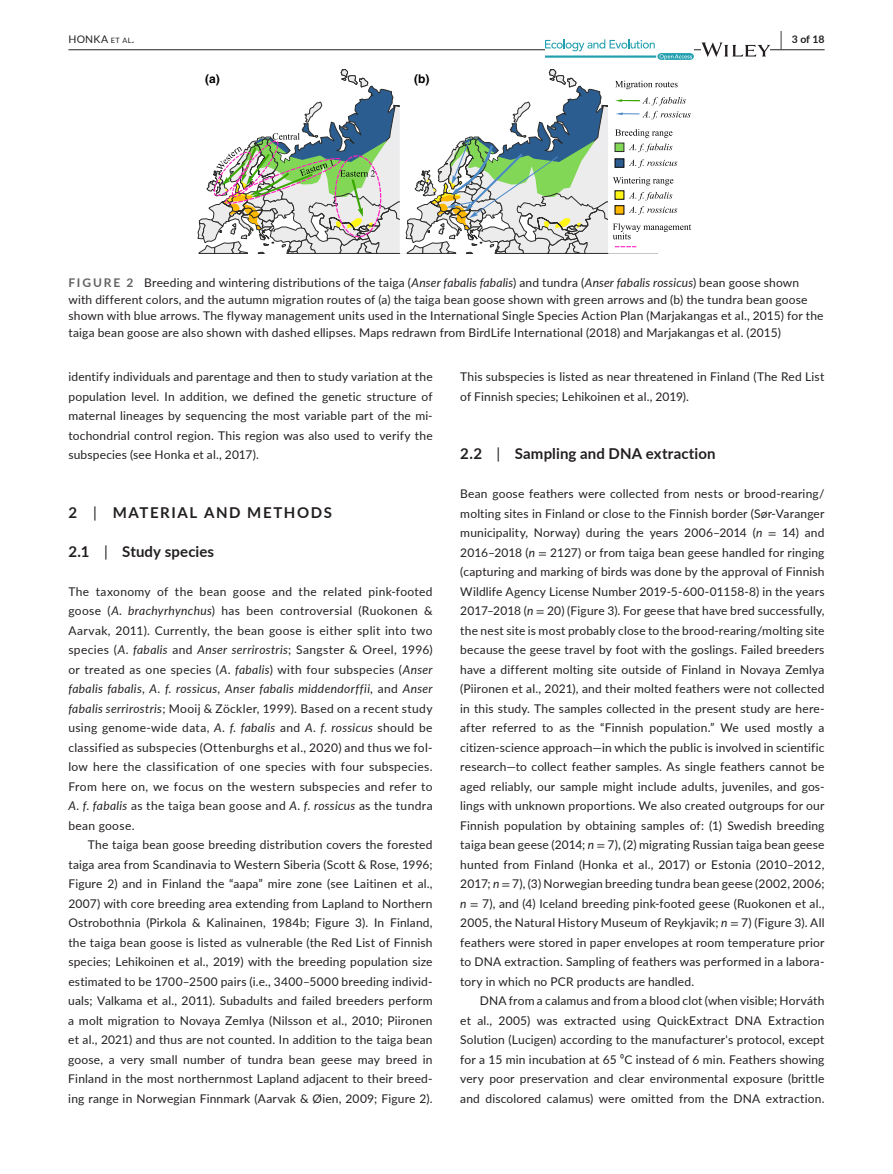
<style>
.page{position:relative;width:893px;height:1174px;background:#fff}
.page>*{position:absolute;margin:0;border:0;box-sizing:border-box;transform-origin:0 0}
.t1{font:700 15px "Lato";letter-spacing:.01em;color:#231f20}
.t2{font:700 15px "Lato";letter-spacing:.11em;color:#231f20}
.t3{font:12px/19.5px "Lato";letter-spacing:.015em;color:#231f20;text-align:justify}
.t4{font:700 12px "Helvetica";color:#000}
.t5{font:10.5px "Lato";letter-spacing:.02em;color:#231f20}
.t6{font:700 10.5px "Lato";color:#231f20}
.s1{font-size:7.35px}
.s2{font-size:19.5px}
.s3{font-weight:700;color:#636366}
.s4{font-style:italic}
.s5{font-weight:400}
.s6{font-family:"STIX"}
</style>
<div class="page">
<hr style="left:68px;top:49px;width:756px;height:1px;background:#231f20">
<svg style="left:545px;top:39px;width:149px;height:21px"></svg>
<svg style="left:701px;top:42px;width:69px;height:15px"></svg>
<svg style="left:198px;top:69px;width:493px;height:185px"></svg>
<p class="t5" style="left:68px;top:31px;width:67px">HONKA <span class="s1">et al</span>.</p>
<p class="t6" style="left:780px;top:31px;width:46px"><span class="s2">|</span> 3 of 18</p>
<p class="t4" style="left:205px;top:71px;width:16px">(a)</p>
<p class="t4" style="left:414px;top:71px;width:17px">(b)</p>
<p class="t3" style="left:68px;top:274px;width:757px;line-height:16.5px;text-align:left"><span class="s3">FIGURE 2</span> Breeding and wintering distributions of the taiga (<span class="s4">Anser fabalis fabalis</span>) and tundra (<span class="s4">Anser fabalis rossicus</span>) bean goose shown with different colors, and the autumn migration routes of (a) the taiga bean goose shown with green arrows and (b) the tundra bean goose shown with blue arrows. The flyway management units used in the International Single Species Action Plan (Marjakangas et al., 2015) for the taiga bean goose are also shown with dashed ellipses. Maps redrawn from BirdLife International (2018) and Marjakangas et al. (2015)</p>
<p class="t3" style="left:68px;top:366px;width:366px">identify individuals and parentage and then to study variation at the population level. In addition, we defined the genetic structure of maternal lineages by sequencing the most variable part of the mi&shy;tochondrial control region. This region was also used to verify the subspecies (see Honka et al., 2017).</p>
<p class="t2" style="left:68px;top:501px;width:265px">2 <span class="s5">|</span> MATERIAL AND METHODS</p>
<p class="t1" style="left:68px;top:540px;width:147px">2.1 <span class="s5">|</span> Study species</p>
<p class="t3" style="left:68px;top:581px;width:366px">The taxonomy of the bean goose and the related pink-footed goose (<span class="s4">A. brachyrhynchus</span>) has been controversial (Ruokonen &amp; Aarvak, 2011). Currently, the bean goose is either split into two species (<span class="s4">A. fabalis</span> and <span class="s4">Anser serrirostris</span>; Sangster &amp; Oreel, 1996) or treated as one species (<span class="s4">A. fabalis</span>) with four subspecies (<span class="s4">Anser fabalis fabalis</span>, <span class="s4">A. f. rossicus</span>, <span class="s4">Anser fabalis middendorffii</span>, and <span class="s4">Anser fabalis serrirostris</span>; Mooij &amp; Zöckler, 1999). Based on a recent study using genome-wide data, <span class="s4">A. f. fabalis</span> and <span class="s4">A. f. rossicus</span> should be classified as subspecies (Ottenburghs et al., 2020) and thus we fol&shy;low here the classification of one species with four subspecies.<br>From here on, we focus on the western subspecies and refer to <span class="s4">A. f. fabalis</span> as the taiga bean goose and <span class="s4">A. f. rossicus</span> as the tundra bean goose.</p>
<p class="t3" style="left:68px;top:834px;width:366px;text-indent:20px">The taiga bean goose breeding distribution covers the forested taiga area from Scandinavia to Western Siberia (Scott &amp; Rose, 1996; Figure 2) and in Finland the “aapa” mire zone (see Laitinen et al., 2007) with core breeding area extending from Lapland to Northern Ostrobothnia (Pirkola &amp; Kalinainen, 1984b; Figure 3). In Finland, the taiga bean goose is listed as vulnerable (the Red List of Finnish species; Lehikoinen et al., 2019) with the breeding population size estimated to be 1700–2500 pairs (i.e., 3400–5000 breeding individ&shy;uals; Valkama et al., 2011). Subadults and failed breeders perform a molt migration to Novaya Zemlya (Nilsson et al., 2010; Piironen et al., 2021) and thus are not counted. In addition to the taiga bean goose, a very small number of tundra bean geese may breed in Finland in the most northernmost Lapland adjacent to their breed&shy;ing range in Norwegian Finnmark (Aarvak &amp; Øien, 2009; Figure 2).</p>
<p class="t3" style="left:460px;top:366px;width:366px">This subspecies is listed as near threatened in Finland (The Red List of Finnish species; Lehikoinen et al., 2019).</p>
<p class="t1" style="left:460px;top:443px;width:257px">2.2 <span class="s5">|</span> Sampling and DNA extraction</p>
<p class="t3" style="left:460px;top:483px;width:366px">Bean goose feathers were collected from nests or brood-rearing/ molting sites in Finland or close to the Finnish border (Sør-Varanger municipality, Norway) during the years 2006–2014 (<span class="s4">n</span> <span class="s6">=</span> 14) and 2016–2018 (<span class="s4">n</span> <span class="s6">=</span> 2127) or from taiga bean geese handled for ringing (capturing and marking of birds was done by the approval of Finnish Wildlife Agency License Number 2019-5-600-01158-8) in the years 2017–2018 (<span class="s4">n</span> <span class="s6">=</span> 20) (Figure 3). For geese that have bred successfully, the nest site is most probably close to the brood-rearing/molting site because the geese travel by foot with the goslings. Failed breeders have a different molting site outside of Finland in Novaya Zemlya (Piironen et al., 2021), and their molted feathers were not collected in this study. The samples collected in the present study are here&shy;after referred to as the “Finnish population.” We used mostly a citizen-science approach—in which the public is involved in scientific research—to collect feather samples. As single feathers cannot be aged reliably, our sample might include adults, juveniles, and gos&shy;lings with unknown proportions. We also created outgroups for our Finnish population by obtaining samples of: (1) Swedish breeding taiga bean geese (2014; <span class="s4">n</span> <span class="s6">=</span> 7), (2) migrating Russian taiga bean geese hunted from Finland (Honka et al., 2017) or Estonia (2010–2012, 2017; <span class="s4">n</span> <span class="s6">=</span> 7), (3) Norwegian breeding tundra bean geese (2002, 2006; <span class="s4">n</span> <span class="s6">=</span> 7), and (4) Iceland breeding pink-footed geese (Ruokonen et al., 2005, the Natural History Museum of Reykjavik; <span class="s4">n</span> <span class="s6">=</span> 7) (Figure 3). All feathers were stored in paper envelopes at room temperature prior to DNA extraction. Sampling of feathers was performed in a labora&shy;tory in which no PCR products are handled.</p>
<p class="t3" style="left:460px;top:990px;width:366px;text-indent:20px">DNA from a calamus and from a blood clot (when visible; Horváth et al., 2005) was extracted using QuickExtract DNA Extraction Solution (Lucigen) according to the manufacturer's protocol, except for a 15 min incubation at 65 ⁰C instead of 6 min. Feathers showing very poor preservation and clear environmental exposure (brittle and discolored calamus) were omitted from the DNA extraction.</p>
</div>
